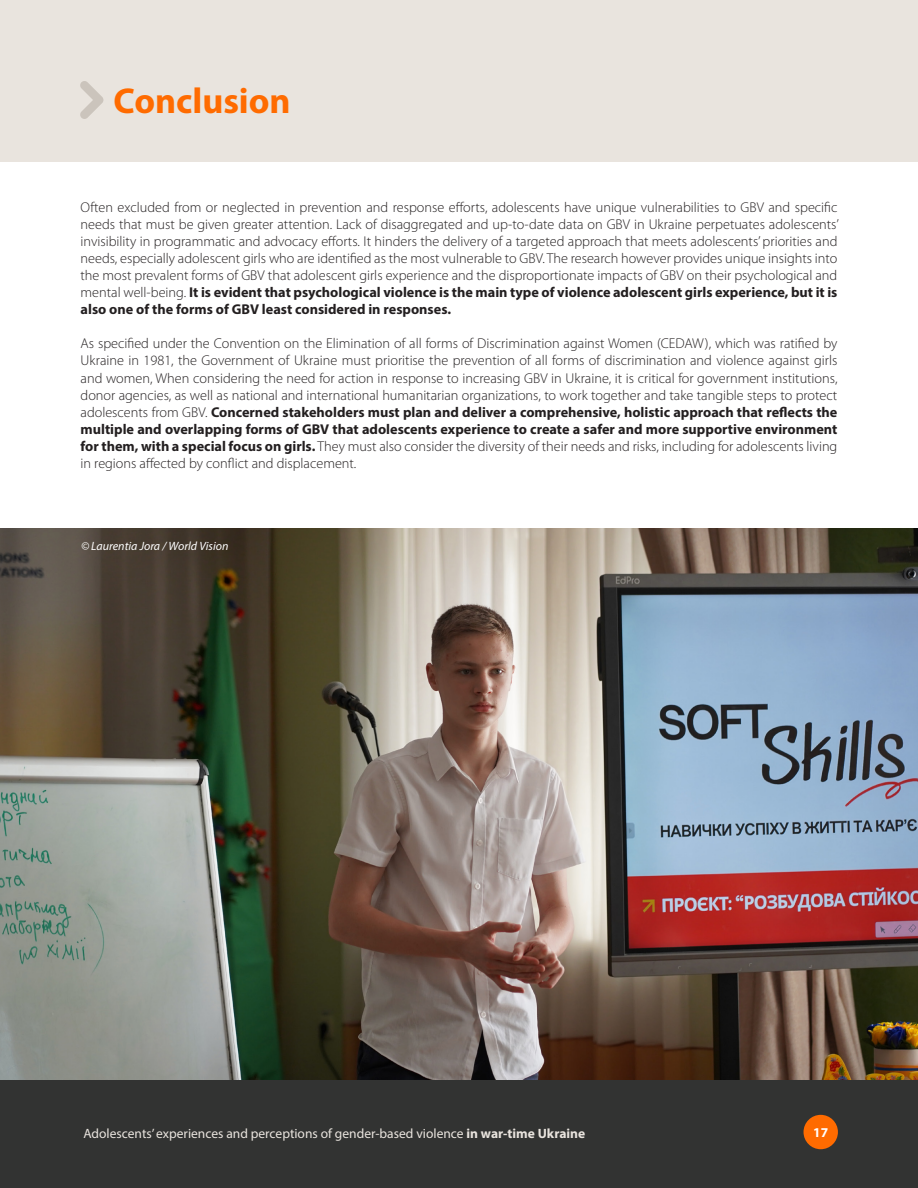
<style>
.page{position:relative;width:918px;height:1188px;background:#fff}
.page>*{position:absolute;margin:0;border:0;box-sizing:border-box;transform-origin:0 0}
.t1{font:700 36px "Myriad Pro";color:#ff6b00}
.t2{font:300 14.25px/17.1px "Myriad Pro";color:#231f20;text-align:justify}
.t3{font:13.5px "Myriad Pro";color:#e9e4de}
.t4{font:700 13.5px "Myriad Pro";color:#fff}
.t5{font:italic 12px "Myriad Pro";color:#fff}
.s1{font-weight:700}
</style>
<div class="page">
<div style="left:0;top:1080px;width:918px;height:108px;background:#323332"></div>
<div style="left:804px;top:1115px;width:34px;height:34px;background:#ff6b00;border-radius:50%"></div>
<div style="left:0;top:0;width:918px;height:162px;background:#e9e4de"></div>
<img style="left:0;top:529px;width:918px;height:551px">
<svg style="left:80px;top:81px;width:24px;height:38px"></svg>
<p class="t1" style="left:114px;top:78px;width:179px">Conclusion</p>
<p class="t2" style="left:81px;top:198px;width:760px">Often excluded from or neglected in prevention and response efforts, adolescents have unique vulnerabilities to GBV and specific needs that must be given greater attention. Lack of disaggregated and up-to-date data on GBV in Ukraine perpetuates adolescents’ invisibility in programmatic and advocacy efforts. It hinders the delivery of a targeted approach that meets adolescents’ priorities and needs, especially adolescent girls who are identified as the most vulnerable to GBV. The research however provides unique insights into the most prevalent forms of GBV that adolescent girls experience and the disproportionate impacts of GBV on their psychological and mental well-being. <span class="s1">It is evident that psychological violence is the main type of violence adolescent girls experience, but it is also one of the forms of GBV least considered in responses.</span></p>
<p class="t2" style="left:81px;top:335px;width:758px">As specified under the Convention on the Elimination of all forms of Discrimination against Women (CEDAW), which was ratified by Ukraine in 1981, the Government of Ukraine must prioritise the prevention of all forms of discrimination and violence against girls and women, When considering the need for action in response to increasing GBV in Ukraine, it is critical for government institutions, donor agencies, as well as national and international humanitarian organizations, to work together and take tangible steps to protect adolescents from GBV. <span class="s1">Concerned stakeholders must plan and deliver a comprehensive, holistic approach that reflects the multiple and overlapping forms of GBV that adolescents experience to create a safer and more supportive environment for them, with a special focus on girls.</span> They must also consider the diversity of their needs and risks, including for adolescents living in regions affected by conflict and displacement.</p>
<p class="t5" style="left:81px;top:539px;width:149px">© Laurentia Jora / World Vision</p>
<p class="t3" style="left:83px;top:1125px;width:503px">Adolescents’ experiences and perceptions of gender-based violence <span class="s1">in war-time Ukraine</span></p>
<p class="t4" style="left:813px;top:1124px;width:16px">17</p>
</div>
